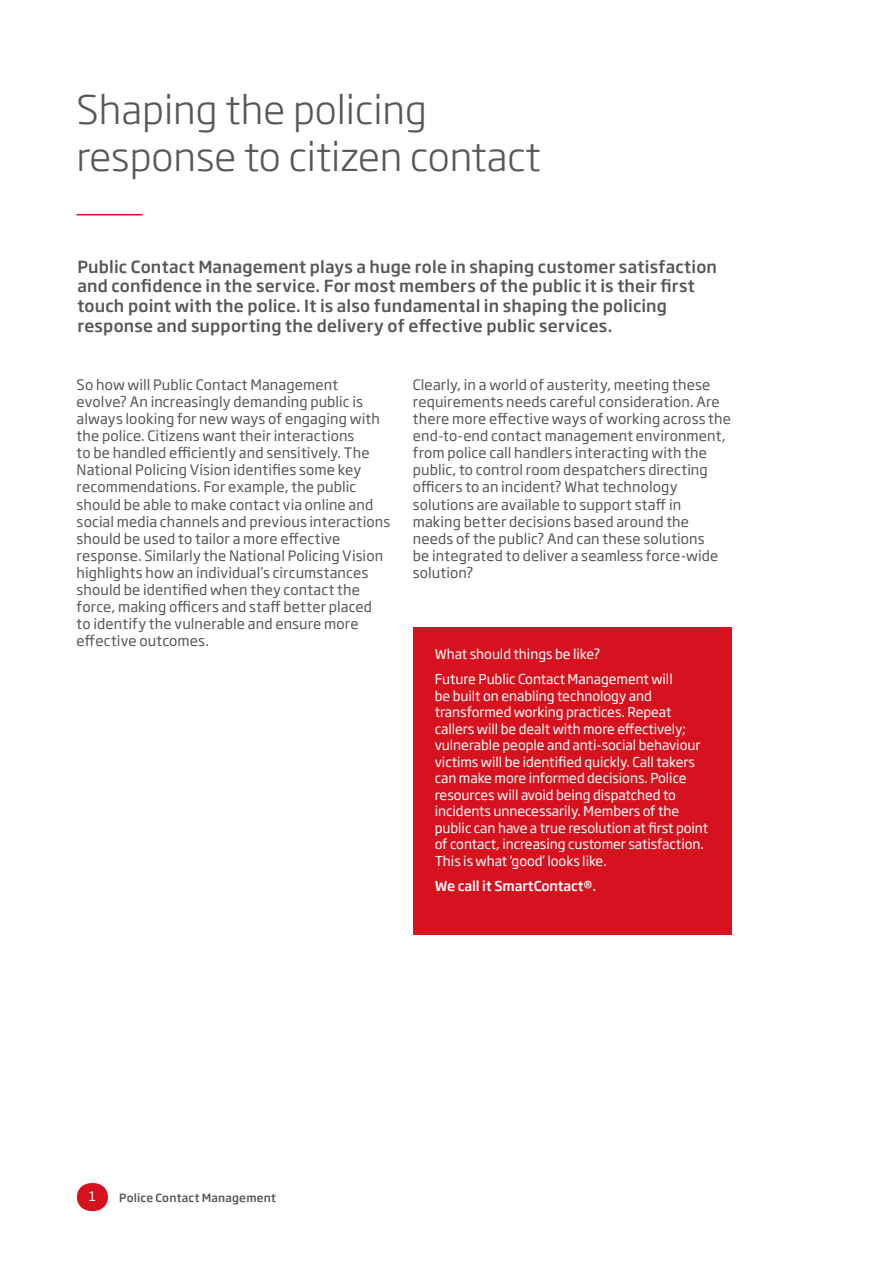
<style>
.page{position:relative;width:893px;height:1263px;background:#fff}
.page>*{position:absolute;margin:0;border:0;box-sizing:border-box;transform-origin:0 0}
.t1{font:300 39px/46.8px "Soho Gothic Std";color:#575756}
.t2{font:500 16.5px/19.8px "Soho Gothic Std";letter-spacing:.01em;color:#575756}
.t3{font:14.25px/17.1px "Soho Gothic Std";letter-spacing:.01em;color:#575756}
.t4{font:13.5px/16.5px "Soho Gothic Std";letter-spacing:-.005em;color:#fff}
.t5{font:500 13.5px "Soho Gothic Std";letter-spacing:-.005em;color:#fff}
.t6{font:12.75px "Soho Gothic Std";color:#fff}
.t7{font:500 11.25px "Soho Gothic Std";letter-spacing:.02em;color:#575756}
</style>
<div class="page">
<svg style="left:77px;top:1183px;width:31px;height:28px"></svg>
<hr style="left:77px;top:214px;width:65px;height:1px;background:#d5121e">
<div style="left:414px;top:627px;width:318px;height:308px;background:#d5121e"></div>
<h1 class="t1" style="left:77px;top:87px;width:466px">Shaping the policing response to citizen contact</h1>
<p class="t2" style="left:77px;top:257px;width:641px">Public Contact Management plays a huge role in shaping customer satisfaction and confidence in the service. For most members of the public it is their first touch point with the police. It is also fundamental in shaping the policing response and supporting the delivery of effective public services.</p>
<p class="t3" style="left:77px;top:376px;width:315px">So how will Public Contact Management evolve? An increasingly demanding public is always looking for new ways of engaging with the police. Citizens want their interactions<br>to be handled efficiently and sensitively. The National Policing Vision identifies some key recommendations. For example, the public should be able to make contact via online and social media channels and previous interactions should be used to tailor a more effective response. Similarly the National Policing Vision highlights how an individual’s circumstances should be identified when they contact the force, making officers and staff better placed<br>to identify the vulnerable and ensure more effective outcomes.</p>
<p class="t3" style="left:413px;top:376px;width:320px">Clearly, in a world of austerity, meeting these requirements needs careful consideration. Are there more effective ways of working across the end-to-end contact management environment, from police call handlers interacting with the public, to control room despatchers directing officers to an incident? What technology solutions are available to support staff in making better decisions based around the needs of the public? And can these solutions<br>be integrated to deliver a seamless force-wide solution?</p>
<p class="t6" style="left:89px;top:1188px;width:9px">1</p>
<p class="t7" style="left:119px;top:1191px;width:158px">Police Contact Management</p>
<p class="t4" style="left:435px;top:642px;width:239px;line-height:25px">What should things be like?<br>Future Public Contact Management will</p>
<p class="t4" style="left:435px;top:688px;width:275px">be built on enabling technology and transformed working practices. Repeat callers will be dealt with more effectively; vulnerable people and anti-social behaviour victims will be identified quickly. Call takers can make more informed decisions. Police resources will avoid being dispatched to incidents unnecessarily. Members of the public can have a true resolution at first point of contact, increasing customer satisfaction.<br>This is what ‘good’ looks like.</p>
<p class="t5" style="left:435px;top:877px;width:163px">We call it SmartContact®.</p>
</div>
